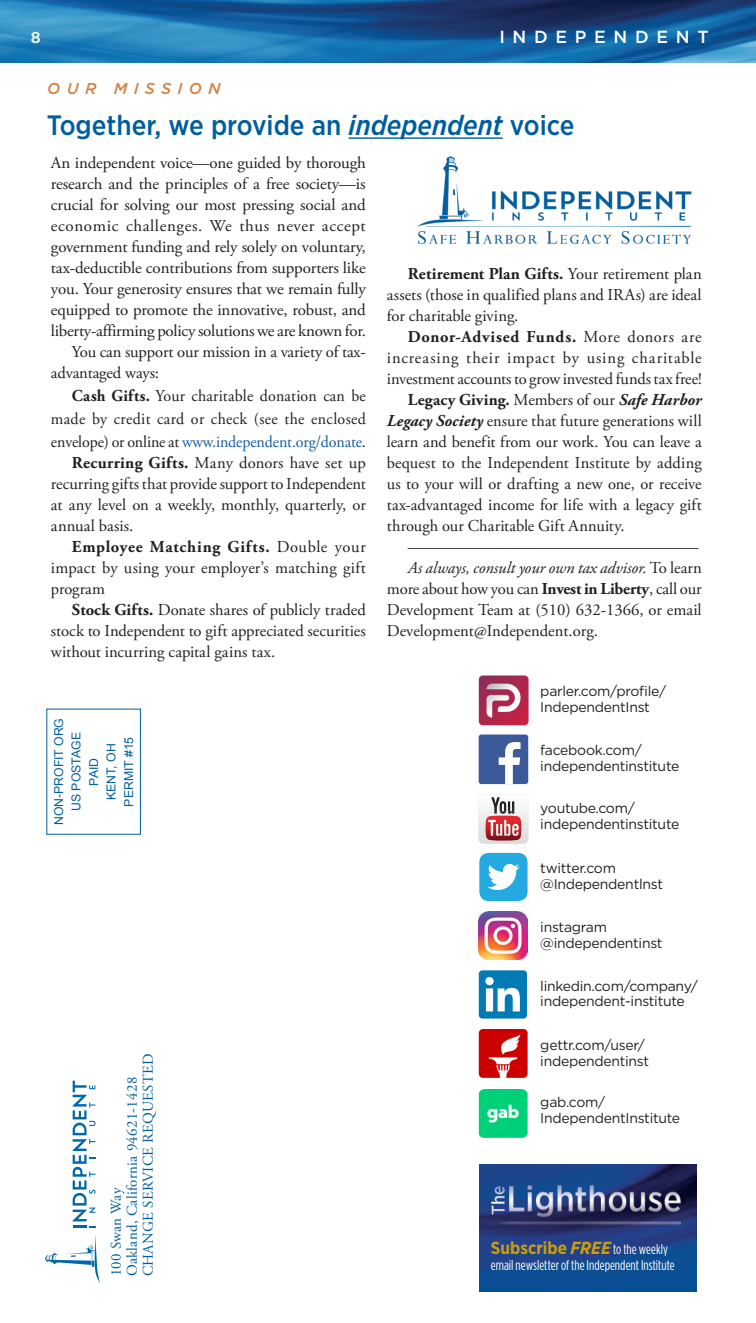
<style>
.page{position:relative;width:756px;height:1323px;background:#fff}
.page>*{position:absolute;margin:0;border:0;box-sizing:border-box;transform-origin:0 0}
.headline{font:500 28px "Gotham Narrow";color:#005e9e}
.Page___and_heading{font:500 17.5px "Gotham";letter-spacing:.44em;color:#fff}
.Body{font:16.62px/21px "Adobe Garamond Pro";letter-spacing:-.005em;color:#231f20;text-align:justify}
.Body-2{font:16.62px/22.8px "Adobe Garamond Pro";letter-spacing:-.005em;color:#231f20;text-align:justify;scale:.96 1}
.Page_Title_-_Orange{font:italic 500 15.75px "Gotham";letter-spacing:.4em;color:#d58246}
.Page___and_heading-2{font:500 15.75px "Gotham";color:#fff}
.t1{font:14.88px "Adobe Garamond Pro";letter-spacing:.02em;color:#005e9e}
.t2{font:14px/15.8px "Gotham";letter-spacing:-.02em;color:#231f20}
.t3{font:14px/15.8px "Gotham Condensed";letter-spacing:.005em;color:#fff}
.t4{font:12.25px "Arial";color:#005e9e}
.s1{font-style:italic}
.s2{font-weight:700}
.s3{color:#175d9e}
.s4{font-weight:700;font-style:italic}
.s5{font-family:"Gotham Narrow";font-weight:700;font-size:17.5px;color:#cb9c0d}
.s6{font-family:"Gotham Narrow";font-weight:700;font-style:italic;font-size:17.5px;color:#cb9c0d}
</style>
<div class="page">
<img style="left:0;top:0;width:756px;height:63px">
<img style="left:418px;top:156px;width:274px;height:88px">
<img style="left:479px;top:1164px;width:217px;height:128px">
<hr style="left:73px;top:1225px;width:14px;height:3px;background:#0068a9">
<svg style="left:73px;top:1081px;width:23px;height:140px"></svg>
<svg style="left:45px;top:1235px;width:55px;height:48px"></svg>
<hr style="left:349px;top:137px;width:154px;height:2px;background:#005e9e">
<div style="left:479px;top:735px;width:49px;height:49px;background:#3c5a99;border-radius:3px"></div>
<svg style="left:499px;top:742px;width:22px;height:42px"></svg>
<img style="left:479px;top:911px;width:49px;height:49px">
<div style="left:479px;top:970px;width:48px;height:49px;background:#007bb6;border-radius:4px"></div>
<svg style="left:485px;top:977px;width:35px;height:34px"></svg>
<svg style="left:478px;top:796px;width:51px;height:48px"></svg>
<svg style="left:479px;top:853px;width:49px;height:48px"></svg>
<img style="left:479px;top:676px;width:50px;height:49px">
<img style="left:479px;top:1029px;width:49px;height:49px">
<img style="left:479px;top:1089px;width:49px;height:49px">
<p class="Page___and_heading-2" style="left:31px;top:27px;width:11px">8</p>
<p class="Page___and_heading" style="left:499px;top:25px;width:211px">INDEPENDENT</p>
<p class="Page_Title_-_Orange" style="left:47px;top:79px;width:175px">OUR MISSION</p>
<p class="headline" style="left:47px;top:108px;width:529px">Together, we provide an <span class="s1">independent</span> voice</p>
<p class="Body" style="left:51px;top:153px;width:317px">An independent voice—one guided by thorough research and the principles of a free society—is crucial for solving our most pressing social and economic challenges. We thus never accept government funding and rely solely on voluntary, tax-deductible contributions from supporters like you. Your generosity ensures that we remain fully equipped to promote the innovative, robust, and liberty-affirming policy solutions we are known for.</p>
<p class="Body" style="left:51px;top:342px;width:316px;text-indent:21px">You can support our mission in a variety of tax&shy;advantaged ways:</p>
<p class="Body-2" style="left:51px;top:385px;width:330px;text-indent:21px"><span class="s2">Cash Gifts.</span> Your charitable donation can be made by credit card or check (see the enclosed envelope) or online at <span class="s3">www.independent.org/donate</span>.</p>
<p class="Body" style="left:51px;top:452px;width:316px;text-indent:21px"><span class="s2">Recurring Gifts.</span> Many donors have set up recurring gifts that provide support to Independent at any level on a weekly, monthly, quarterly, or annual basis.</p>
<p class="Body" style="left:51px;top:536px;width:316px;text-indent:21px"><span class="s2">Employee Matching Gifts.</span> Double your impact by using your employer’s matching gift program</p>
<p class="Body" style="left:51px;top:599px;width:316px;text-indent:21px"><span class="s2">Stock Gifts.</span> Donate shares of publicly traded stock to Independent to gift appreciated securities without incurring capital gains tax.</p>
<p class="t4" style="left:51px;top:825px;width:109px;rotate:-90deg">NON-PROFIT ORG</p>
<p class="t4" style="left:68px;top:811px;width:80px;rotate:-90deg">US POSTAGE</p>
<p class="t4" style="left:86px;top:786px;width:29px;rotate:-90deg">PAID</p>
<p class="t4" style="left:103px;top:800px;width:58px;rotate:-90deg">KENT, OH</p>
<p class="t4" style="left:121px;top:807px;width:71px;rotate:-90deg">PERMIT #15</p>
<p class="t1" style="left:139px;top:1276px;width:225px;rotate:-90deg">CHANGE SERVICE REQUESTED</p>
<p class="t1" style="left:123px;top:1276px;width:201px;rotate:-90deg">Oakland, California 94621-1428</p>
<p class="t1" style="left:107px;top:1276px;width:91px;rotate:-90deg">100 Swan Way</p>
<p class="Body" style="left:387px;top:263px;width:316px;text-indent:21px"><span class="s2">Retirement Plan Gifts.</span> Your retirement plan assets (those in qualified plans and IRAs) are ideal for charitable giving.</p>
<p class="Body" style="left:387px;top:326px;width:316px;text-indent:21px"><span class="s2">Donor-Advised Funds.</span> More donors are increasing their impact by using charitable investment accounts to grow invested funds tax free!</p>
<p class="Body" style="left:387px;top:389px;width:316px;text-indent:21px"><span class="s2">Legacy Giving.</span> Members of our <span class="s4">Safe Harbor Legacy Society</span> ensure that future generations will learn and benefit from our work. You can leave a bequest to the Independent Institute by adding us to your will or drafting a new one, or receive tax-advantaged income for life with a legacy gift through our Charitable Gift Annuity.</p>
<p class="Body" style="left:408px;top:536px;width:292px">–––––––––––––––––––––––––––––––––––</p>
<p class="Body" style="left:387px;top:557px;width:316px;text-indent:21px"><span class="s1">As always, consult your own tax advisor.</span> To learn more about how you can <span class="s2">Invest in Liberty</span>, call our Development Team at (510) 632-1366, or email Development@Independent.org.</p>
<p class="t2" style="left:540px;top:683px;width:128px">parler.com/profile/<br>IndependentInst</p>
<p class="t2" style="left:540px;top:742px;width:103px">facebook.com/</p>
<p class="t2" style="left:540px;top:758px;width:141px">independentinstitute</p>
<p class="t2" style="left:540px;top:800px;width:96px">youtube.com/</p>
<p class="t2" style="left:540px;top:816px;width:141px">independentinstitute</p>
<p class="t2" style="left:540px;top:860px;width:77px">twitter.com</p>
<p class="t2" style="left:540px;top:876px;width:124px">@Independentlnst</p>
<p class="t2" style="left:540px;top:919px;width:68px">instagram</p>
<p class="t2" style="left:540px;top:935px;width:124px">@independentinst</p>
<p class="t2" style="left:540px;top:978px;width:159px">linkedin.com/company/</p>
<p class="t2" style="left:540px;top:993px;width:146px">independent-institute</p>
<p class="t2" style="left:540px;top:1037px;width:110px">gettr.com/user/ independentinst</p>
<p class="t2" style="left:540px;top:1094px;width:141px">gab.com/<br>IndependentInstitute</p>
<p class="t3" style="left:491px;top:1241px;width:185px"><span class="s5">Subscribe</span> <span class="s6">FREE</span>to the weekly email newsletter of the Independent Institute</p>
</div>
